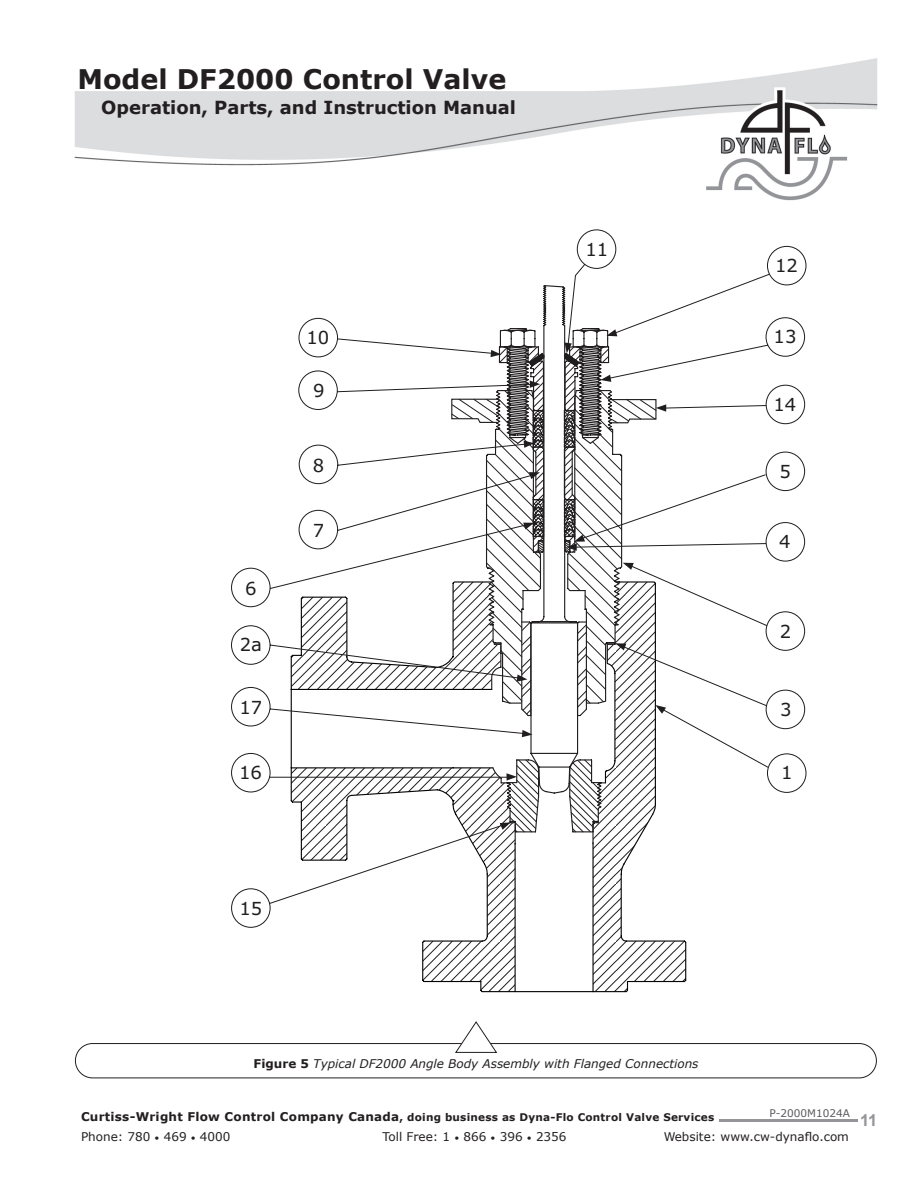
<style>
.page{position:relative;width:918px;height:1188px;background:#fff}
.page>*{position:absolute;margin:0;border:0;box-sizing:border-box;transform-origin:0 0}
.t1{font:700 27px "Verdana";color:#231f20}
.t2{font:700 18px "Verdana";color:#231f20}
.t3{font:18px "Verdana";color:#201d1e}
.t4{font:700 16.5px "Arial";color:#939598}
.t5{font:12px "Verdana";color:#231f20}
.t6{font:italic 12px "Verdana";color:#231f20}
.t7{font:700 10.5px "Verdana";letter-spacing:.02em;color:#231f20}
.t8{font:10.5px "Verdana";color:#5a5a5d}
.s1{font-weight:700;font-style:normal}
.s2{font-size:12px}
.s3{font-size:9px}
</style>
<div class="page">
<hr style="left:719px;top:1120px;width:139px;height:2px;background:#939598">
<img style="left:74px;top:58px;width:804px;height:143px">
<svg style="left:574px;top:230px;width:232px;height:563px"></svg>
<svg style="left:686px;top:370px;width:83px;height:398px"></svg>
<svg style="left:231px;top:284px;width:455px;height:708px"></svg>
<div style="left:75px;top:1043px;width:802px;height:35px;border:1px solid #231f20;border-radius:17px"></div>
<svg style="left:455px;top:1021px;width:42px;height:32px"></svg>
<h1 class="t1" style="left:77px;top:60px;width:430px">Model DF2000 Control Valve</h1>
<h2 class="t2" style="left:101px;top:95px;width:416px">Operation, Parts, and Instruction Manual</h2>
<h2 class="t3" style="left:306px;top:325px;width:24px">10</h2>
<h2 class="t3" style="left:313px;top:379px;width:13px">9</h2>
<h2 class="t3" style="left:313px;top:453px;width:13px">8</h2>
<h2 class="t3" style="left:245px;top:576px;width:13px">6</h2>
<h2 class="t3" style="left:240px;top:632px;width:24px">2a</h2>
<h2 class="t3" style="left:239px;top:695px;width:24px">17</h2>
<h2 class="t3" style="left:239px;top:761px;width:24px">16</h2>
<h2 class="t3" style="left:239px;top:896px;width:24px">15</h2>
<h2 class="t3" style="left:313px;top:518px;width:13px">7</h2>
<h2 class="t3" style="left:585px;top:237px;width:24px">11</h2>
<h2 class="t3" style="left:775px;top:253px;width:24px">12</h2>
<h2 class="t3" style="left:774px;top:324px;width:24px">13</h2>
<h2 class="t3" style="left:773px;top:392px;width:24px">14</h2>
<h2 class="t3" style="left:779px;top:459px;width:13px">5</h2>
<h2 class="t3" style="left:779px;top:530px;width:13px">4</h2>
<h2 class="t3" style="left:780px;top:619px;width:13px">2</h2>
<h2 class="t3" style="left:780px;top:697px;width:13px">3</h2>
<h2 class="t3" style="left:781px;top:760px;width:13px">1</h2>
<p class="t6" style="left:254px;top:1055px;width:446px"><span class="s1">Figure 5</span> Typical DF2000 Angle Body Assembly with Flanged Connections</p>
<p class="t8" style="left:770px;top:1106px;width:82px">P-2000M1024A</p>
<p class="t7" style="left:81px;top:1110px;width:635px"><span class="s2">Curtiss-Wright Flow Control Company Canada</span>, doing business as Dyna-Flo Control Valve Services</p>
<p class="t5" style="left:81px;top:1129px;width:151px">Phone: 780 <span class="s3">•</span> 469 <span class="s3">•</span> 4000</p>
<p class="t5" style="left:383px;top:1129px;width:185px">Toll Free: 1 <span class="s3">•</span> 866 <span class="s3">•</span> 396 <span class="s3">•</span> 2356</p>
<p class="t5" style="left:664px;top:1129px;width:187px">Website: www.cw-dynaflo.com</p>
<h3 class="t4" style="left:860px;top:1108px;width:19px">11</h3>
</div>
